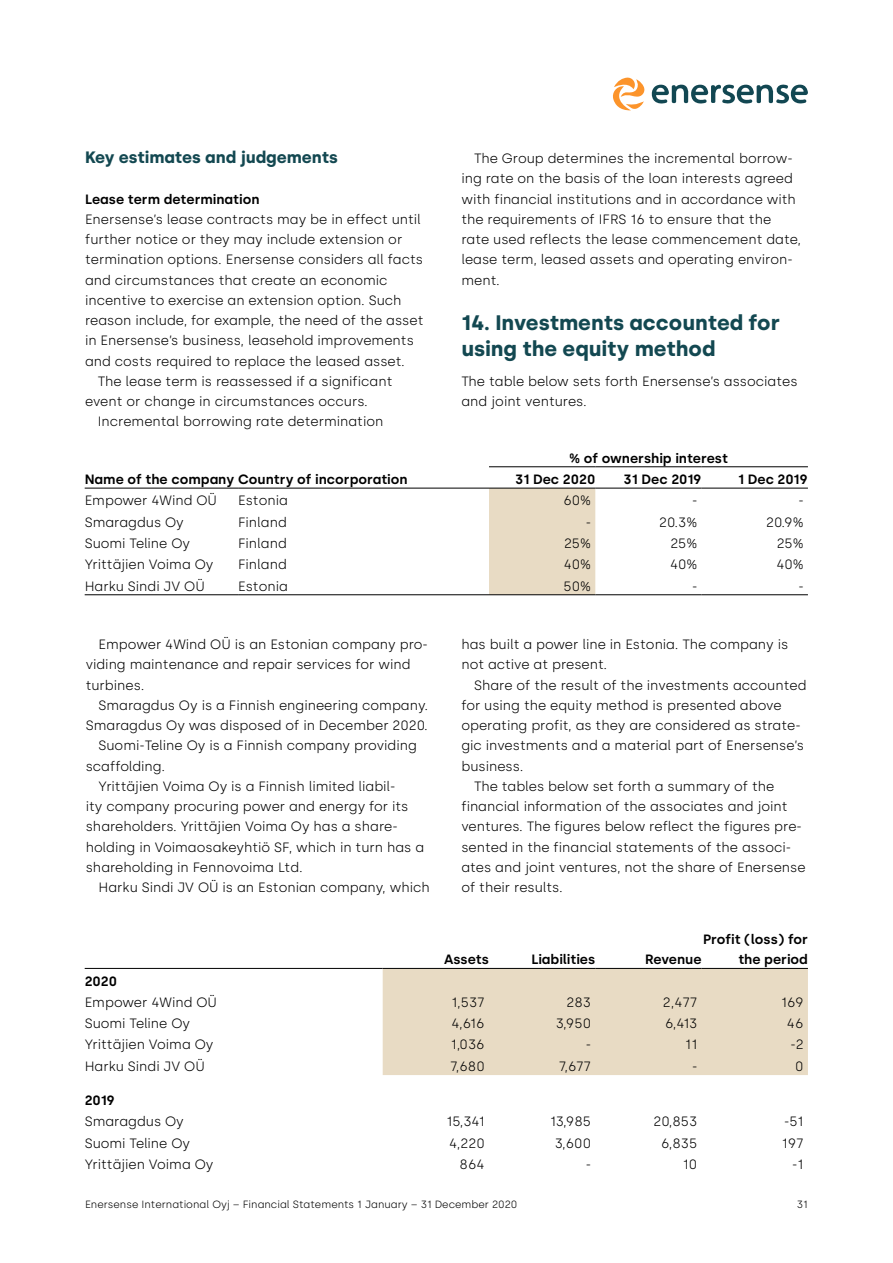
<style>
.page{position:relative;width:893px;height:1263px;background:#fff}
.page>*{position:absolute;margin:0;border:0;box-sizing:border-box;transform-origin:0 0}
.t1{font:700 21px/25.5px "Silka";color:#134851}
.väliotsikko_h4{font:700 16.5px "Silka";color:#134851}
.leipis_sis{font:300 13.5px/20.2px "Silka";color:#000}
.leipis{font:300 13.5px/20.2px "Silka";color:#000}
.taulukkoleipis_oikea{font:300 13.5px "Silka";color:#000}
.taulukkoleipis_vasen{font:300 13.5px "Silka";color:#000}
.taulukkoleipis_oikea-2{font:600 13.5px/20.2px "Silka";color:#000;text-align:right}
.taulukkoleipis_vasen-2{font:600 13.5px "Silka";color:#000}
.valiotsikko_h5{font:600 13.5px "Silka";color:#000}
.t2{font:300 10.5px "Silka";color:#000}
</style>
<div class="page">
<svg style="left:613px;top:77px;width:195px;height:34px"></svg>
<div style="left:489px;top:489px;width:106px;height:105px;background:#e8dbc4"></div>
<hr style="left:489px;top:466px;width:106px;height:1px;background:#000">
<hr style="left:595px;top:466px;width:107px;height:1px;background:#000">
<hr style="left:702px;top:466px;width:106px;height:1px;background:#000">
<hr style="left:85px;top:488px;width:153px;height:1px;background:#000">
<hr style="left:238px;top:488px;width:251px;height:1px;background:#000">
<hr style="left:489px;top:488px;width:106px;height:1px;background:#000">
<hr style="left:595px;top:488px;width:107px;height:1px;background:#000">
<hr style="left:702px;top:488px;width:106px;height:1px;background:#000">
<hr style="left:85px;top:594px;width:153px;height:1px;background:#000">
<hr style="left:238px;top:594px;width:251px;height:1px;background:#000">
<hr style="left:489px;top:594px;width:106px;height:1px;background:#000">
<hr style="left:595px;top:594px;width:107px;height:1px;background:#000">
<hr style="left:702px;top:594px;width:106px;height:1px;background:#000">
<div style="left:383px;top:969px;width:425px;height:106px;background:#e8dbc4"></div>
<hr style="left:85px;top:968px;width:298px;height:1px;background:#000">
<hr style="left:383px;top:968px;width:106px;height:1px;background:#000">
<hr style="left:489px;top:968px;width:106px;height:1px;background:#000">
<hr style="left:595px;top:968px;width:107px;height:1px;background:#000">
<hr style="left:702px;top:968px;width:106px;height:1px;background:#000">
<p class="väliotsikko_h4" style="left:85px;top:147px;width:254px">Key estimates and judgements</p>
<p class="valiotsikko_h5" style="left:85px;top:191px;width:176px">Lease term determination</p>
<p class="leipis" style="left:85px;top:209px;width:340px">Enersense’s lease contracts may be in effect until further notice or they may include extension or termination options. Enersense considers all facts and circumstances that create an economic incentive to exercise an extension option. Such reason include, for example, the need of the asset in Enersense’s business, leasehold improvements and costs required to replace the leased asset.</p>
<p class="leipis_sis" style="left:85px;top:371px;width:309px;text-indent:13px">The lease term is reassessed if a significant event or change in circumstances occurs.</p>
<p class="leipis_sis" style="left:98px;top:411px;width:287px">Incremental borrowing rate determination</p>
<p class="leipis_sis" style="left:461px;top:148px;width:341px;text-indent:13px">The Group determines the incremental borrow&shy;ing rate on the basis of the loan interests agreed with financial institutions and in accordance with the requirements of IFRS 16 to ensure that the rate used reflects the lease commencement date, lease term, leased assets and operating environ&shy;ment.</p>
<h3 class="t1" style="left:461px;top:310px;width:320px">14. Investments accounted for using the equity method</h3>
<p class="leipis" style="left:461px;top:371px;width:338px">The table below sets forth Enersense’s associates and joint ventures.</p>
<p class="taulukkoleipis_oikea-2" style="left:569px;top:448px;width:160px">% of ownership interest</p>
<p class="taulukkoleipis_vasen-2" style="left:85px;top:471px;width:324px">Name of the company Country of incorporation</p>
<p class="taulukkoleipis_oikea-2" style="left:515px;top:469px;width:82px">31 Dec 2020</p>
<p class="taulukkoleipis_oikea-2" style="left:624px;top:469px;width:80px">31 Dec 2019</p>
<p class="taulukkoleipis_oikea-2" style="left:738px;top:469px;width:71px">1 Dec 2019</p>
<p class="taulukkoleipis_vasen" style="left:85px;top:492px;width:134px">Empower 4Wind OÜ</p>
<p class="taulukkoleipis_oikea" style="left:238px;top:492px;width:51px">Estonia</p>
<p class="taulukkoleipis_oikea" style="left:563px;top:492px;width:29px">60%</p>
<p class="taulukkoleipis_oikea" style="left:692px;top:492px;width:7px">-</p>
<p class="taulukkoleipis_oikea" style="left:798px;top:492px;width:7px">-</p>
<p class="taulukkoleipis_vasen" style="left:85px;top:514px;width:101px">Smaragdus Oy</p>
<p class="taulukkoleipis_oikea" style="left:238px;top:514px;width:50px">Finland</p>
<p class="taulukkoleipis_oikea" style="left:586px;top:514px;width:7px">-</p>
<p class="taulukkoleipis_oikea" style="left:659px;top:514px;width:40px">20.3%</p>
<p class="taulukkoleipis_oikea" style="left:766px;top:514px;width:39px">20.9%</p>
<p class="taulukkoleipis_vasen" style="left:85px;top:535px;width:107px">Suomi Teline Oy</p>
<p class="taulukkoleipis_oikea" style="left:238px;top:535px;width:50px">Finland</p>
<p class="taulukkoleipis_oikea" style="left:564px;top:535px;width:29px">25%</p>
<p class="taulukkoleipis_oikea" style="left:670px;top:535px;width:29px">25%</p>
<p class="taulukkoleipis_oikea" style="left:777px;top:535px;width:29px">25%</p>
<p class="taulukkoleipis_vasen" style="left:85px;top:556px;width:130px">Yrittäjien Voima Oy</p>
<p class="taulukkoleipis_oikea" style="left:238px;top:556px;width:50px">Finland</p>
<p class="taulukkoleipis_oikea" style="left:564px;top:556px;width:29px">40%</p>
<p class="taulukkoleipis_oikea" style="left:670px;top:556px;width:29px">40%</p>
<p class="taulukkoleipis_oikea" style="left:776px;top:556px;width:29px">40%</p>
<p class="taulukkoleipis_vasen" style="left:85px;top:578px;width:122px">Harku Sindi JV OÜ</p>
<p class="taulukkoleipis_oikea" style="left:238px;top:578px;width:51px">Estonia</p>
<p class="taulukkoleipis_oikea" style="left:564px;top:578px;width:29px">50%</p>
<p class="taulukkoleipis_oikea" style="left:692px;top:578px;width:7px">-</p>
<p class="taulukkoleipis_oikea" style="left:798px;top:578px;width:7px">-</p>
<p class="leipis_sis" style="left:86px;top:634px;width:344px;text-indent:13px">Empower 4Wind OÜ is an Estonian company pro&shy;viding maintenance and repair services for wind turbines.</p>
<p class="leipis_sis" style="left:86px;top:695px;width:344px;text-align:right">Smaragdus Oy is a Finnish engineering company.<br>Smaragdus Oy was disposed of in December 2020.</p>
<p class="leipis_sis" style="left:86px;top:735px;width:333px;text-indent:13px">Suomi-Teline Oy is a Finnish company providing scaffolding.</p>
<p class="leipis_sis" style="left:86px;top:776px;width:340px;text-indent:13px">Yrittäjien Voima Oy is a Finnish limited liabil-<br>ity company procuring power and energy for its shareholders. Yrittäjien Voima Oy has a share&shy;holding in Voimaosakeyhtiö SF, which in turn has a shareholding in Fennovoima Ltd.</p>
<p class="leipis_sis" style="left:99px;top:877px;width:333px">Harku Sindi JV OÜ is an Estonian company, which</p>
<p class="leipis_sis" style="left:461px;top:634px;width:328px">has built a power line in Estonia. The company is not active at present.</p>
<p class="leipis_sis" style="left:461px;top:675px;width:347px;text-indent:13px">Share of the result of the investments accounted for using the equity method is presented above operating profit, as they are considered as strate&shy;gic investments and a material part of Enersense’s business.</p>
<p class="leipis_sis" style="left:461px;top:776px;width:346px;text-indent:13px">The tables below set forth a summary of the financial information of the associates and joint ventures. The figures below reflect the figures pre&shy;sented in the financial statements of the associ&shy;ates and joint ventures, not the share of Enersense of their results.</p>
<p class="taulukkoleipis_oikea-2" style="left:703px;top:929px;width:106px">Profit (loss) for the period</p>
<p class="taulukkoleipis_oikea-2" style="left:444px;top:949px;width:46px">Assets</p>
<p class="taulukkoleipis_oikea-2" style="left:532px;top:949px;width:65px">Liabilities</p>
<p class="taulukkoleipis_oikea-2" style="left:645px;top:949px;width:58px">Revenue</p>
<p class="taulukkoleipis_vasen-2" style="left:85px;top:973px;width:34px">2020</p>
<p class="taulukkoleipis_vasen" style="left:85px;top:994px;width:134px">Empower 4Wind OÜ</p>
<p class="taulukkoleipis_oikea" style="left:451px;top:994px;width:35px">1,537</p>
<p class="taulukkoleipis_oikea" style="left:566px;top:994px;width:26px">283</p>
<p class="taulukkoleipis_oikea" style="left:663px;top:994px;width:36px">2,477</p>
<p class="taulukkoleipis_oikea" style="left:781px;top:994px;width:24px">169</p>
<p class="taulukkoleipis_vasen" style="left:85px;top:1015px;width:107px">Suomi Teline Oy</p>
<p class="taulukkoleipis_oikea" style="left:451px;top:1015px;width:35px">4,616</p>
<p class="taulukkoleipis_oikea" style="left:556px;top:1015px;width:37px">3,950</p>
<p class="taulukkoleipis_oikea" style="left:665px;top:1015px;width:34px">6,413</p>
<p class="taulukkoleipis_oikea" style="left:787px;top:1015px;width:18px">46</p>
<p class="taulukkoleipis_vasen" style="left:85px;top:1037px;width:130px">Yrittäjien Voima Oy</p>
<p class="taulukkoleipis_oikea" style="left:451px;top:1037px;width:35px">1,036</p>
<p class="taulukkoleipis_oikea" style="left:586px;top:1037px;width:7px">-</p>
<p class="taulukkoleipis_oikea" style="left:685px;top:1037px;width:14px">11</p>
<p class="taulukkoleipis_oikea" style="left:790px;top:1037px;width:15px">-2</p>
<p class="taulukkoleipis_vasen" style="left:85px;top:1058px;width:122px">Harku Sindi JV OÜ</p>
<p class="taulukkoleipis_oikea" style="left:450px;top:1058px;width:36px">7,680</p>
<p class="taulukkoleipis_oikea" style="left:559px;top:1058px;width:34px">7,677</p>
<p class="taulukkoleipis_oikea" style="left:692px;top:1058px;width:7px">-</p>
<p class="taulukkoleipis_oikea" style="left:795px;top:1058px;width:10px">0</p>
<p class="taulukkoleipis_vasen-2" style="left:85px;top:1092px;width:32px">2019</p>
<p class="taulukkoleipis_vasen" style="left:85px;top:1113px;width:101px">Smaragdus Oy</p>
<p class="taulukkoleipis_oikea" style="left:446px;top:1113px;width:40px">15,341</p>
<p class="taulukkoleipis_oikea" style="left:550px;top:1113px;width:42px">13,985</p>
<p class="taulukkoleipis_oikea" style="left:653px;top:1113px;width:45px">20,853</p>
<p class="taulukkoleipis_oikea" style="left:784px;top:1113px;width:21px">-51</p>
<p class="taulukkoleipis_vasen" style="left:85px;top:1135px;width:107px">Suomi Teline Oy</p>
<p class="taulukkoleipis_oikea" style="left:449px;top:1135px;width:37px">4,220</p>
<p class="taulukkoleipis_oikea" style="left:555px;top:1135px;width:38px">3,600</p>
<p class="taulukkoleipis_oikea" style="left:661px;top:1135px;width:38px">6,835</p>
<p class="taulukkoleipis_oikea" style="left:782px;top:1135px;width:23px">197</p>
<p class="taulukkoleipis_vasen" style="left:85px;top:1156px;width:130px">Yrittäjien Voima Oy</p>
<p class="taulukkoleipis_oikea" style="left:460px;top:1156px;width:27px">864</p>
<p class="taulukkoleipis_oikea" style="left:586px;top:1156px;width:7px">-</p>
<p class="taulukkoleipis_oikea" style="left:683px;top:1156px;width:16px">10</p>
<p class="taulukkoleipis_oikea" style="left:792px;top:1156px;width:13px">-1</p>
<p class="t2" style="left:85px;top:1198px;width:434px">Enersense International Oyj – Financial Statements 1 January – 31 December 2020</p>
<p class="t2" style="left:797px;top:1198px;width:13px">31</p>
</div>
